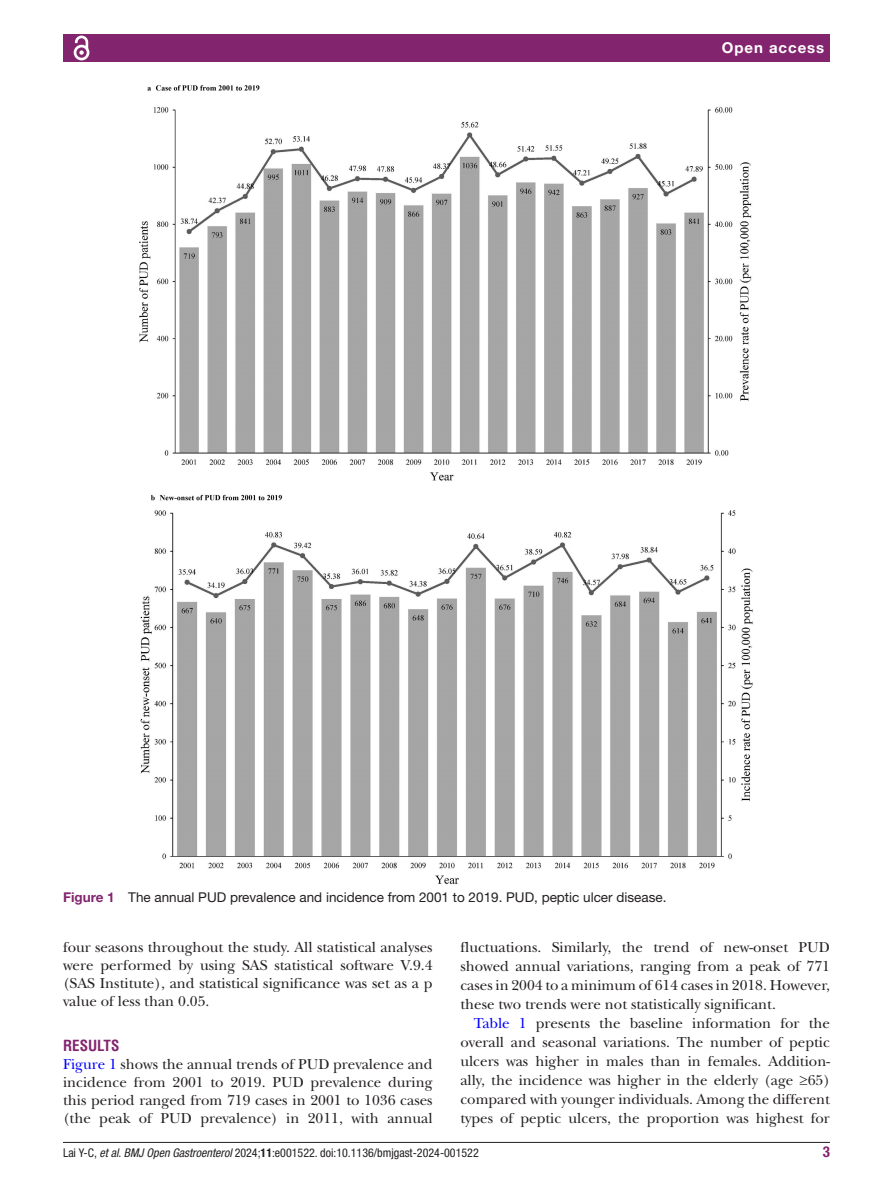
<style>
.page{position:relative;width:893px;height:1191px;background:#fff}
.page>*{position:absolute;margin:0;border:0;box-sizing:border-box;transform-origin:0 0}
.t1{font:15px/19px "New Baskerville";color:#231f20;text-align:justify}
.t2{font:700 15px "Helvetica Neue LT Std";letter-spacing:.065em;color:#fff}
.t3{font:700 condensed 15px "Helvetica LT Std";color:#83246f}
.t4{font:700 condensed 15px "Helvetica Neue LT Std";color:#83246f}
.t5{font:13.5px "Helvetica Neue LT Std";color:#231f20}
.t6{font:condensed 12px "Helvetica Neue LT Std";color:#231f20}
.s1{font-weight:700;color:#83246f}
.s2{color:#00f}
.s3{font-style:italic}
.s4{font-weight:700}
</style>
<div class="page">
<hr style="left:63px;top:1142px;width:767px;height:1px;background:#231f20">
<div style="left:63px;top:34px;width:767px;height:28px;background:#83246f"></div>
<svg style="left:73px;top:35px;width:17px;height:26px"></svg>
<img style="left:140px;top:85px;width:613px;height:799px">
<p class="t2" style="left:722px;top:39px;width:104px">Open access</p>
<p class="t5" style="left:63px;top:889px;width:605px"><span class="s1">Figure 1</span> The annual PUD prevalence and incidence from 2001 to 2019. PUD, peptic ulcer disease.</p>
<p class="t1" style="left:63px;top:938px;width:371px;line-height:18px">four seasons throughout the study. All statistical analyses were performed by using SAS statistical software V.9.4 (SAS Institute), and statistical significance was set as a p value of less than 0.05.</p>
<p class="t3" style="left:63px;top:1036px;width:58px">RESULTS</p>
<p class="t1" style="left:63px;top:1055px;width:371px;line-height:18px"><span class="s2">Figure 1</span> shows the annual trends of PUD prevalence and incidence from 2001 to 2019. PUD prevalence during this period ranged from 719 cases in 2001 to 1036 cases (the peak of PUD prevalence) in 2011, with annual</p>
<p class="t1" style="left:460px;top:938px;width:371px">fluctuations. Similarly, the trend of new-onset PUD showed annual variations, ranging from a peak of 771 cases in 2004 to a minimum of 614 cases in 2018. However, these two trends were not statistically significant.</p>
<p class="t1" style="left:460px;top:1014px;width:371px;text-indent:14px"><span class="s2">Table 1</span> presents the baseline information for the overall and seasonal variations. The number of peptic ulcers was higher in males than in females. Addition&shy;ally, the incidence was higher in the elderly (age ≥65) compared with younger individuals. Among the different types of peptic ulcers, the proportion was highest for</p>
<p class="t6" style="left:63px;top:1145px;width:417px">Lai Y-C, <span class="s3">et al</span>. <span class="s3">BMJ Open Gastroenterol</span> 2024;<span class="s4">11</span>:e001522. doi:10.1136/bmjgast-2024-001522</p>
<p class="t4" style="left:823px;top:1142px;width:9px">3</p>
</div>
